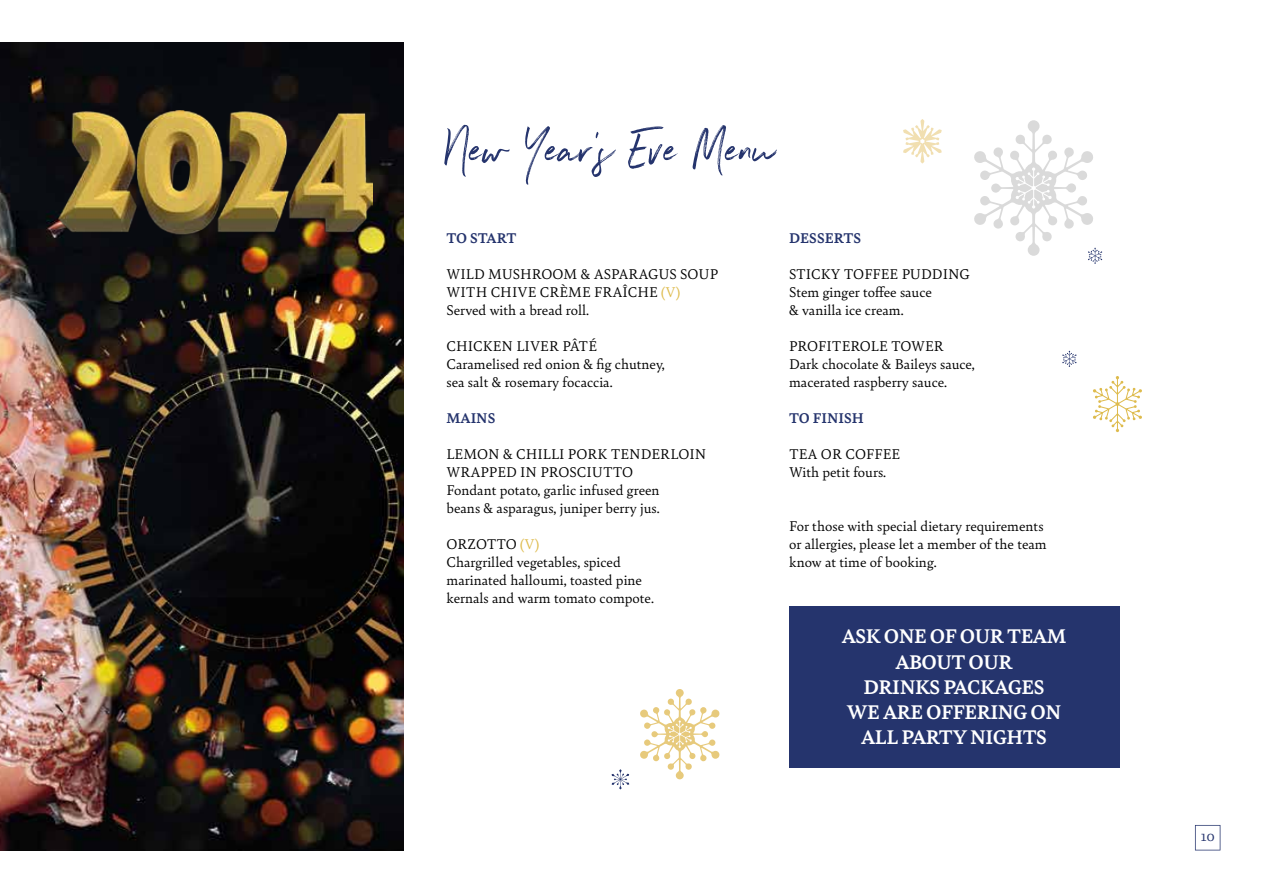
<style>
.page{position:relative;width:1263px;height:893px;background:#fff}
.page>*{position:absolute;margin:0;border:0;box-sizing:border-box;transform-origin:0 0}
.t1{font:57px "Northwell";color:#25346d}
.t2{font:700 21px/25.2px "Bely";letter-spacing:-.025em;color:#fff;text-align:center}
.t3{font:15px/18px "Bely";color:#000}
.t4{font:700 15px "Bely";color:#25346d}
.t5{font:15px "Bely";color:#25346d}
.s1{color:#debb4d}
</style>
<div class="page">
<svg style="left:1195px;top:825px;width:25px;height:25px"></svg>
<img style="left:0;top:43px;width:404px;height:807px">
<div style="left:789px;top:606px;width:330px;height:162px;background:#25346d"></div>
<svg style="left:1093px;top:376px;width:49px;height:56px"></svg>
<svg style="left:640px;top:689px;width:79px;height:90px"></svg>
<svg style="left:903px;top:119px;width:39px;height:44px"></svg>
<svg style="left:1062px;top:351px;width:14px;height:16px"></svg>
<svg style="left:612px;top:769px;width:17px;height:20px"></svg>
<svg style="left:974px;top:120px;width:128px;height:144px"></svg>
<img style="left:59px;top:111px;width:313px;height:128px">
<h1 class="t1" style="left:447px;top:107px;width:330px">New Year’s Eve Menu</h1>
<p class="t4" style="left:446px;top:227px;width:72px">TO START</p>
<p class="t3" style="left:446px;top:264px;width:273px">WILD MUSHROOM &amp; ASPARAGUS SOUP<br>WITH CHIVE CRÈME FRAÎCHE <span class="s1">(V)<br></span>Served with a bread roll.</p>
<p class="t3" style="left:446px;top:336px;width:220px">CHICKEN LIVER PÂTÉ<br>Caramelised red onion &amp; fig chutney, sea salt &amp; rosemary focaccia.</p>
<p class="t4" style="left:446px;top:407px;width:50px">MAINS</p>
<p class="t3" style="left:446px;top:444px;width:261px">LEMON &amp; CHILLI PORK TENDERLOIN<br>WRAPPED IN PROSCIUTTO<br>Fondant potato, garlic infused green<br>beans &amp; asparagus, juniper berry jus.</p>
<p class="t3" style="left:446px;top:534px;width:209px">ORZOTTO <span class="s1">(V)<br></span>Chargrilled vegetables, spiced marinated halloumi, toasted pine kernals and warm tomato compote.</p>
<p class="t4" style="left:789px;top:227px;width:74px">DESSERTS</p>
<p class="t3" style="left:789px;top:264px;width:182px">STICKY TOFFEE PUDDING<br>Stem ginger toffee sauce<br>&amp; vanilla ice cream.</p>
<p class="t3" style="left:789px;top:336px;width:187px">PROFITEROLE TOWER<br>Dark chocolate &amp; Baileys sauce, macerated raspberry sauce.</p>
<p class="t4" style="left:789px;top:407px;width:76px">TO FINISH</p>
<p class="t3" style="left:789px;top:444px;width:112px">TEA OR COFFEE<br>With petit fours.</p>
<p class="t3" style="left:789px;top:516px;width:259px">For those with special dietary requirements or allergies, please let a member of the team know at time of booking.</p>
<h2 class="t2" style="left:842px;top:623px;width:226px">ASK ONE OF OUR TEAM<br>ABOUT OUR<br>DRINKS PACKAGES<br>WE ARE OFFERING ON<br>ALL PARTY NIGHTS</h2>
<p class="t5" style="left:1200px;top:826px;width:16px">10</p>
</div>
